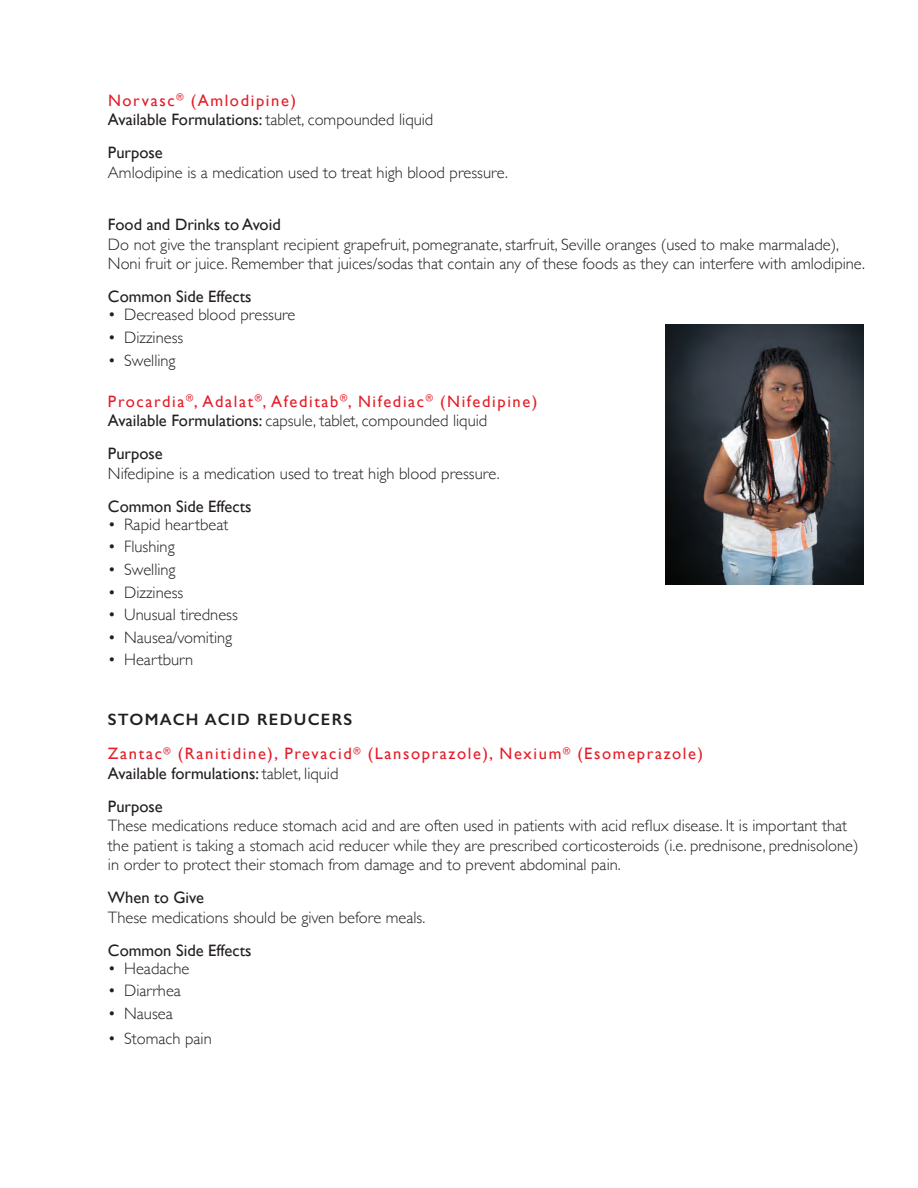
<style>
.page{position:relative;width:918px;height:1188px;background:#fff}
.page>*{position:absolute;margin:0;border:0;box-sizing:border-box;transform-origin:0 0}
.t1{font:300 16.5px/19.5px "Gill Sans";color:#231f20}
.t2{font:16.5px/19.5px "Gill Sans";letter-spacing:.1em;color:#e51d28}
.t3{font:16.5px/33px "Gill Sans";color:#231f20}
.s1{font-weight:400;color:#e51d28}
.s2{font-weight:400}
.s3{color:#231f20}
.s4{font-weight:300;color:#231f20}
.s5{font-weight:600;color:#231f20}
.s6{font-weight:300}
</style>
<div class="page">
<img style="left:665px;top:324px;width:199px;height:261px">
<p class="t1" style="left:108px;top:90px;width:327px"><span class="s1">Norvasc</span><sup>®</sup> <span class="s1">(Amlodipine)<br></span><span class="s2">Available Formulations:</span> tablet, compounded liquid</p>
<p class="t3" style="left:108px;top:136px;width:56px">Purpose</p>
<p class="t1" style="left:108px;top:162px;width:402px">Amlodipine is a medication used to treat high blood pressure.</p>
<p class="t3" style="left:108px;top:208px;width:174px">Food and Drinks to Avoid</p>
<p class="t1" style="left:108px;top:234px;width:759px">Do not give the transplant recipient grapefruit, pomegranate, starfruit, Seville oranges (used to make marmalade),<br>Noni fruit or juice. Remember that juices/sodas that contain any of these foods as they can interfere with amlodipine.</p>
<p class="t3" style="left:108px;top:280px;width:145px">Common Side Effects</p>
<p class="t1" style="left:108px;top:304px;width:189px">• Decreased blood pressure</p>
<p class="t1" style="left:108px;top:327px;width:77px">• Dizziness</p>
<p class="t1" style="left:108px;top:350px;width:69px">• Swelling</p>
<p class="t2" style="left:108px;top:391px;width:431px">Procardia<sup>®</sup>, Adalat<sup>®</sup>, Afeditab<sup>®</sup>, Nifediac<sup>®</sup> (Nifedipine)<br><span class="s3">Available Formulations:</span> <span class="s4">capsule, tablet, compounded liquid</span></p>
<p class="t3" style="left:108px;top:437px;width:56px">Purpose</p>
<p class="t1" style="left:108px;top:463px;width:393px">Nifedipine is a medication used to treat high blood pressure.</p>
<p class="t3" style="left:108px;top:490px;width:145px">Common Side Effects</p>
<p class="t1" style="left:108px;top:514px;width:122px">• Rapid heartbeat</p>
<p class="t1" style="left:108px;top:537px;width:68px">• Flushing</p>
<p class="t1" style="left:108px;top:559px;width:69px">• Swelling</p>
<p class="t1" style="left:108px;top:582px;width:77px">• Dizziness</p>
<p class="t1" style="left:108px;top:604px;width:131px">• Unusual tiredness</p>
<p class="t1" style="left:108px;top:627px;width:126px">• Nausea/vomiting</p>
<p class="t1" style="left:108px;top:649px;width:87px">• Heartburn</p>
<p class="t2" style="left:108px;top:702px;width:597px;line-height:34.5px"><span class="s5">STOMACH ACID REDUCERS<br></span>Zantac<sup>®</sup> (Ranitidine), Prevacid<sup>®</sup> (Lansoprazole), Nexium<sup>®</sup> (Esomeprazole)</p>
<p class="t3" style="left:108px;top:756px;width:232px">Available formulations: <span class="s6">tablet, liquid<br></span>Purpose</p>
<p class="t1" style="left:108px;top:815px;width:752px">These medications reduce stomach acid and are often used in patients with acid reflux disease. It is important that the patient is taking a stomach acid reducer while they are prescribed corticosteroids (i.e. prednisone, prednisolone) in order to protect their stomach from damage and to prevent abdominal pain.</p>
<p class="t3" style="left:108px;top:881px;width:97px">When to Give</p>
<p class="t1" style="left:108px;top:907px;width:319px">These medications should be given before meals.</p>
<p class="t3" style="left:108px;top:933px;width:145px">Common Side Effects</p>
<p class="t1" style="left:108px;top:958px;width:83px">• Headache</p>
<p class="t1" style="left:108px;top:980px;width:74px">• Diarrhea</p>
<p class="t1" style="left:108px;top:1003px;width:66px">• Nausea</p>
<p class="t1" style="left:108px;top:1028px;width:105px">• Stomach pain</p>
</div>
